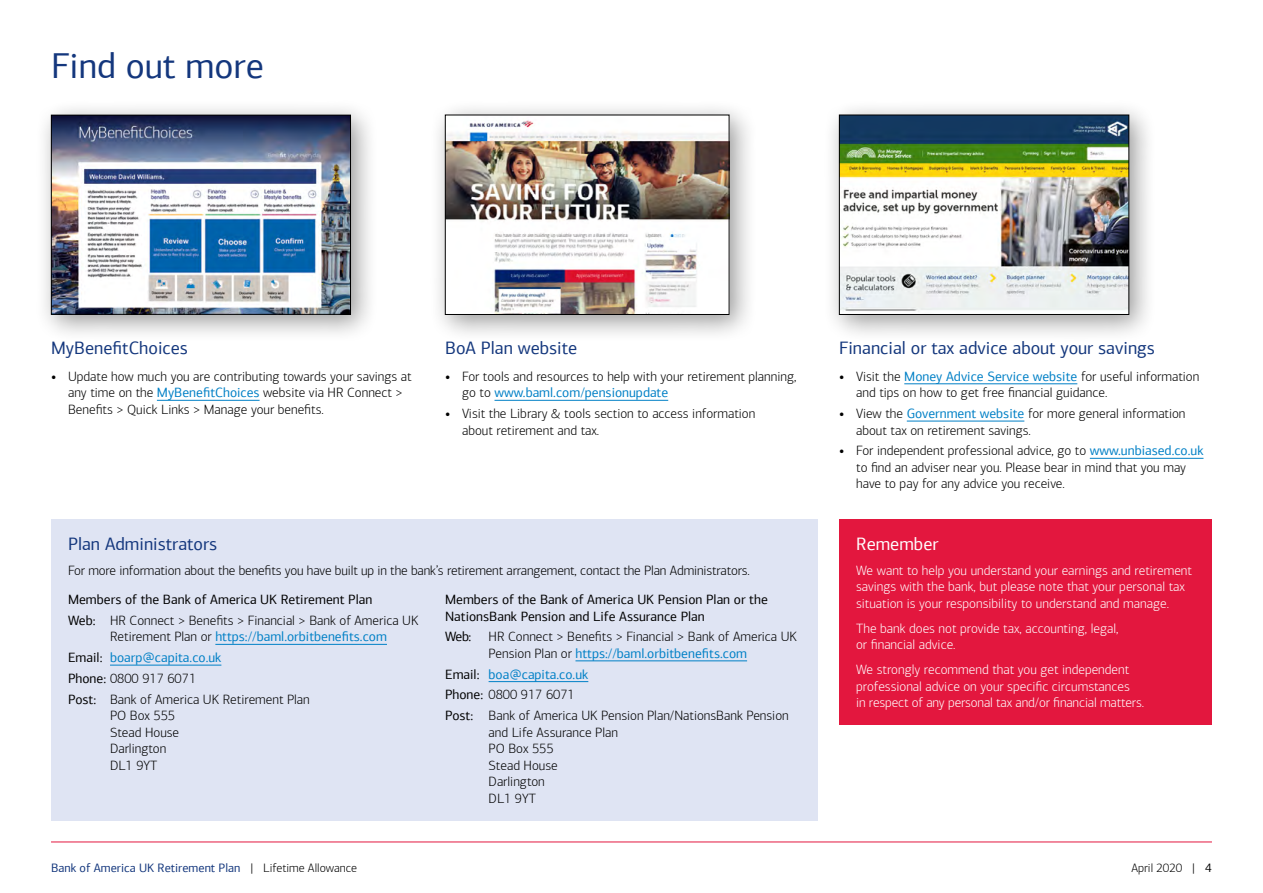
<style>
.page{position:relative;width:1263px;height:893px;background:#fff}
.page>*{position:absolute;margin:0;border:0;box-sizing:border-box;transform-origin:0 0}
.t1{font:36px "Connections";color:#14377d}
.t2{font:18px "Connections";color:#14377d}
.t3{font:18px "Connections";color:#fff}
.t4{font:300 13.5px/16.5px "Connections";color:#000}
.t5{font:300 13.5px/16.5px "Connections";color:#fff}
.t6{font:13.5px/20.7px "Connections";color:#000}
.t7{font:12.15px "Connections";color:#14377d}
.t8{font:300 12.15px "Connections";color:#000}
.s1{font-weight:700}
.s2{font-weight:400;color:#0080c6}
.s3{font-weight:300}
.s4{font-weight:400}
.s5{color:#000}
.s6{font-weight:300;color:#000}
</style>
<div class="page">
<hr style="left:51px;top:842px;width:1161px;height:1px;background:#e3173e">
<div style="left:429px;top:99px;width:329px;height:244px;background:#000;opacity:.4"></div>
<img style="left:447px;top:117px;width:280px;height:196px">
<div style="left:445px;top:115px;width:284px;height:200px;border:1px solid #000"></div>
<div style="left:823px;top:99px;width:334px;height:244px;background:#000;opacity:.4"></div>
<img style="left:841px;top:117px;width:286px;height:196px">
<div style="left:839px;top:115px;width:290px;height:200px;border:1px solid #000"></div>
<div style="left:839px;top:519px;width:373px;height:205px;background:#e3173e"></div>
<div style="left:51px;top:519px;width:767px;height:302px;background:#dfe4f3"></div>
<hr style="left:215px;top:644px;width:172px;height:1px;background:#0080c6">
<hr style="left:110px;top:665px;width:111px;height:1px;background:#0080c6">
<hr style="left:575px;top:660px;width:172px;height:1px;background:#0080c6">
<hr style="left:489px;top:681px;width:99px;height:1px;background:#0080c6">
<hr style="left:157px;top:400px;width:103px;height:1px;background:#0080c6">
<hr style="left:494px;top:400px;width:174px;height:1px;background:#0080c6">
<hr style="left:904px;top:383px;width:173px;height:1px;background:#0080c6">
<hr style="left:907px;top:421px;width:117px;height:1px;background:#0080c6">
<hr style="left:1090px;top:458px;width:113px;height:1px;background:#0080c6">
<div style="left:35px;top:99px;width:344px;height:244px;background:#000;opacity:.4"></div>
<img style="left:53px;top:117px;width:296px;height:196px">
<div style="left:51px;top:115px;width:300px;height:200px;border:1px solid #000"></div>
<h1 class="t1" style="left:51px;top:45px;width:215px">Find out more</h1>
<h2 class="t2" style="left:51px;top:337px;width:138px">MyBenefitChoices</h2>
<p class="t4" style="left:68px;top:368px;width:345px;text-indent:-17px"><span class="s1">•</span> Update how much you are contributing towards your savings at any time on the <span class="s2">MyBenefitChoices</span> website via HR Connect &gt;<br>Benefits &gt; Quick Links &gt; Manage your benefits.</p>
<h2 class="t2" style="left:445px;top:337px;width:134px">BoA Plan website</h2>
<p class="t4" style="left:462px;top:368px;width:336px;text-indent:-17px"><span class="s1">•</span> For tools and resources to help with your retirement planning, go to <span class="s2">www.baml.com/pensionupdate</span></p>
<p class="t4" style="left:462px;top:405px;width:295px;text-indent:-17px"><span class="s1">•</span> Visit the Library &amp; tools section to access information about retirement and tax.</p>
<h2 class="t2" style="left:68px;top:533px;width:151px">Plan Administrators</h2>
<p class="t4" style="left:68px;top:562px;width:683px">For more information about the benefits you have built up in the bank’s retirement arrangement, contact the Plan Administrators.</p>
<p class="t6" style="left:68px;top:589px;width:352px">Members of the Bank of America UK Retirement Plan<br>Web: <span class="s3">HR Connect &gt; Benefits &gt; Financial &gt; Bank of America UK</span></p>
<p class="t4" style="left:68px;top:626px;width:320px;line-height:20.7px;text-indent:42px">Retirement Plan or <span class="s2">https://baml.orbitbenefits.com </span><span class="s4">Email:</span> <span class="s2">boarp@capita.co.uk<br></span><span class="s4">Phone:</span> 0800 917 6071<br><span class="s4">Post:</span> Bank of America UK Retirement Plan</p>
<p class="t4" style="left:110px;top:707px;width:71px">PO Box 555<br>Stead House<br>Darlington<br>DL1 9YT</p>
<p class="t6" style="left:445px;top:591px;width:324px;line-height:16.5px">Members of the Bank of America UK Pension Plan or the<br>NationsBank Pension and Life Assurance Plan</p>
<p class="t6" style="left:445px;top:626px;width:28px">Web:</p>
<p class="t4" style="left:489px;top:629px;width:310px">HR Connect &gt; Benefits &gt; Financial &gt; Bank of America UK<br>Pension Plan or <span class="s2">https://baml.orbitbenefits.com</span></p>
<p class="t4" style="left:445px;top:664px;width:345px;line-height:20.7px"><span class="s4">Email:</span> <span class="s2">boa@capita.co.uk<br></span><span class="s4">Phone:</span> 0800 917 6071<br><span class="s4">Post:</span> Bank of America UK Pension Plan/NationsBank Pension</p>
<p class="t4" style="left:489px;top:724px;width:131px">and Life Assurance Plan<br>PO Box 555<br>Stead House<br>Darlington<br>DL1 9YT</p>
<h2 class="t2" style="left:839px;top:337px;width:317px">Financial or tax advice about your savings</h2>
<p class="t4" style="left:856px;top:368px;width:345px;text-indent:-17px"><span class="s1">•</span> Visit the <span class="s2">Money Advice Service website</span> for useful information and tips on how to get free financial guidance.</p>
<p class="t4" style="left:856px;top:405px;width:331px;text-indent:-17px"><span class="s1">•</span> View the <span class="s2">Government website</span> for more general information about tax on retirement savings.</p>
<p class="t4" style="left:856px;top:443px;width:349px;text-indent:-17px"><span class="s1">•</span> For independent professional advice, go to <span class="s2">www.unbiased.co.uk </span>to find an adviser near you. Please bear in mind that you may have to pay for any advice you receive.</p>
<h2 class="t3" style="left:856px;top:533px;width:84px">Remember</h2>
<p class="t5" style="left:856px;top:562px;width:337px">We want to help you understand your earnings and retirement savings with the bank, but please note that your personal tax situation is your responsibility to understand and manage.</p>
<p class="t5" style="left:856px;top:620px;width:264px">The bank does not provide tax, accounting, legal, or financial advice.</p>
<p class="t5" style="left:856px;top:662px;width:289px">We strongly recommend that you get independent professional advice on your specific circumstances<br>in respect of any personal tax and/or financial matters.</p>
<p class="t7" style="left:51px;top:861px;width:308px">Bank of America UK Retirement Plan <span class="s5">|</span> <span class="s6">Lifetime Allowance</span></p>
<p class="t8" style="left:1131px;top:861px;width:82px">April 2020 <span class="s4">| 4</span></p>
</div>
